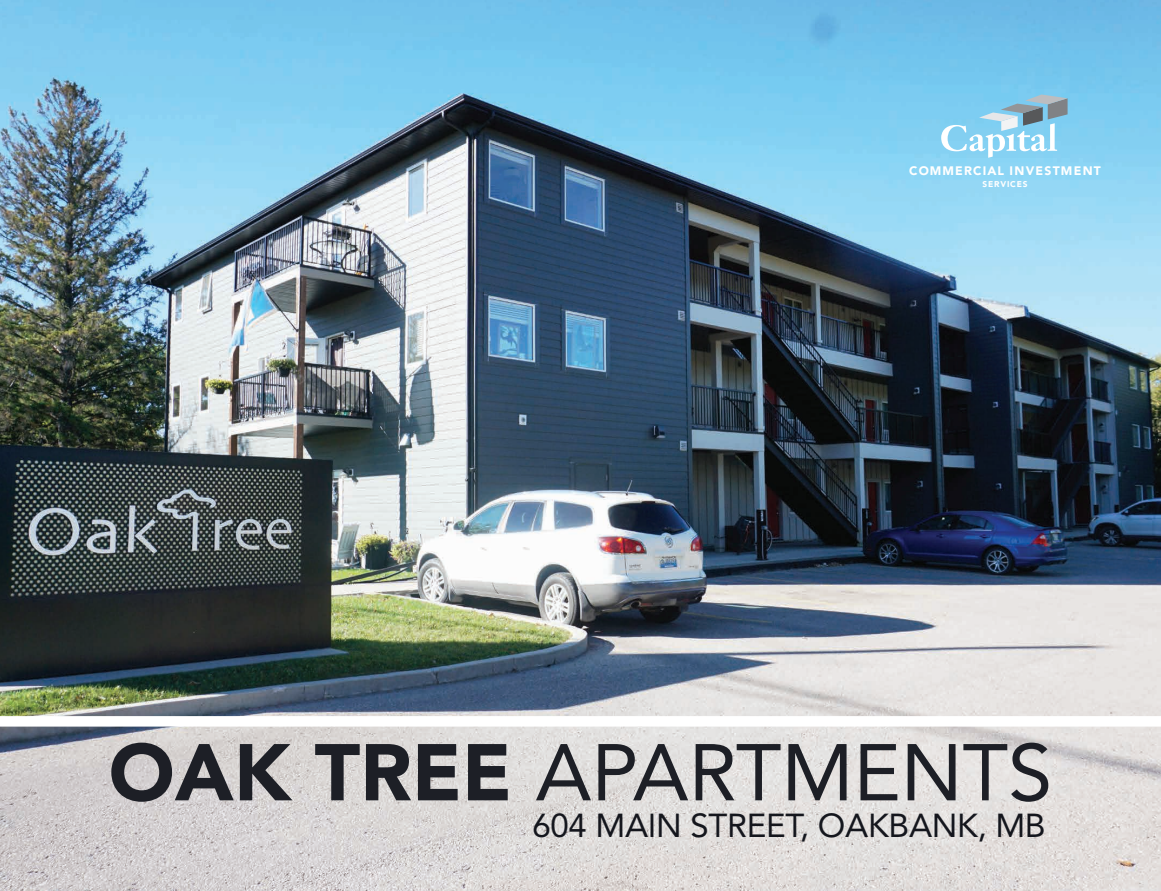
<style>
.page{position:relative;width:1161px;height:891px;background:#fff}
.page>*{position:absolute;margin:0;border:0;box-sizing:border-box;transform-origin:0 0}
.t1{font:79.5px "Avenir LT Std";color:#1d1f26}
.t2{font:33px "Avenir LT Std";letter-spacing:-.01em;color:#14161d}
.t3{font:900 12.3px "Avenir LT Std";letter-spacing:.1em;color:#fff}
.t4{font:900 8.25px "Avenir LT Std";letter-spacing:.1em;color:#fff}
.s1{font-weight:900}
</style>
<div class="page">
<img style="left:0;top:0;width:1161px;height:891px">
<svg style="left:727px;top:0;width:434px;height:166px"></svg>
<div style="left:0;top:716px;width:1161px;height:11px;background:#fff"></div>
<p class="t3" style="left:909px;top:163px;width:193px">COMMERCIAL INVESTMENT</p>
<p class="t4" style="left:982px;top:179px;width:47px">SERVICES</p>
<h1 class="t1" style="left:109px;top:727px;width:945px"><span class="s1">OAK TREE</span> APARTMENTS</h1>
<p class="t2" style="left:533px;top:806px;width:515px">604 MAIN STREET, OAKBANK, MB</p>
</div>
